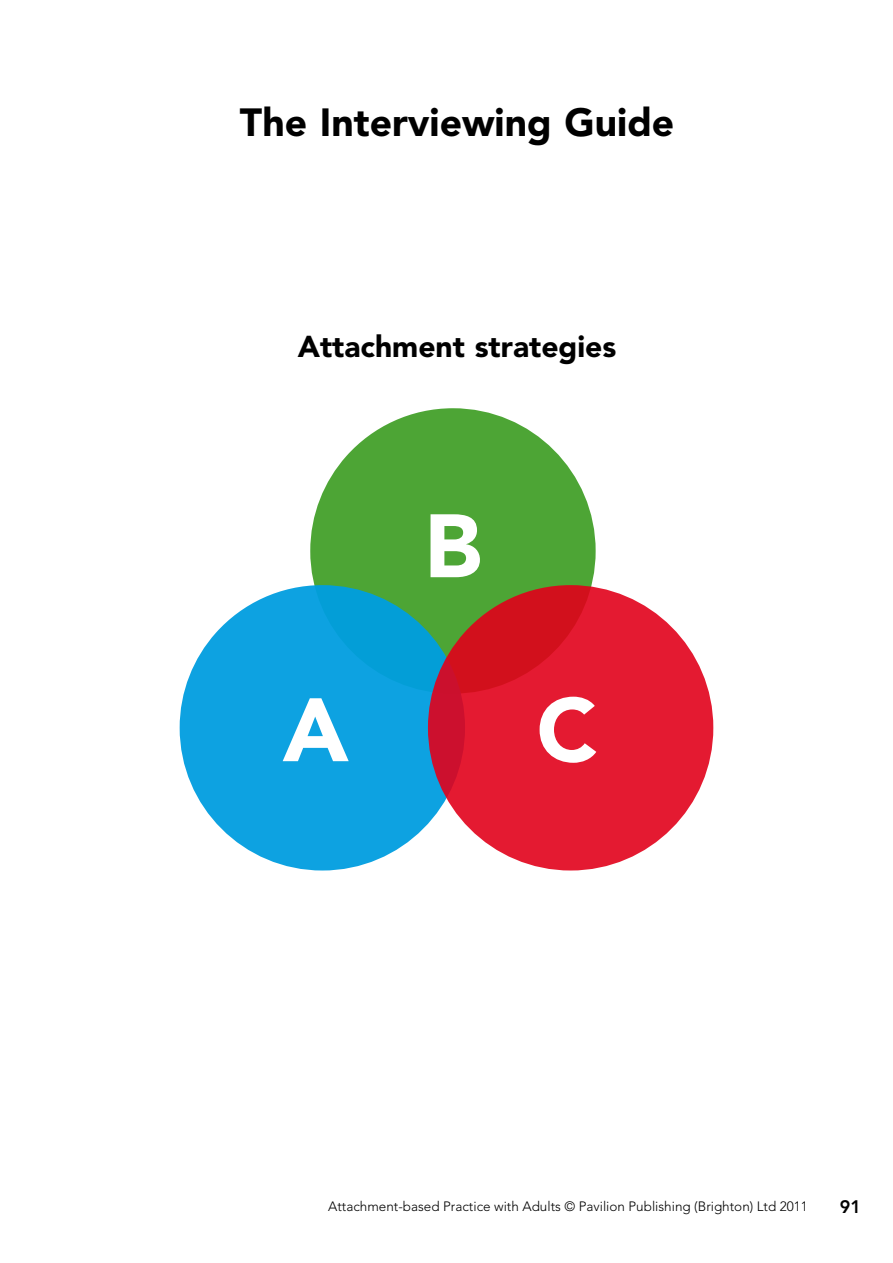
<style>
.page{position:relative;width:893px;height:1263px;background:#fff}
.page>*{position:absolute;margin:0;border:0;box-sizing:border-box;transform-origin:0 0}
.t1{font:900 88.8px "Avenir";color:#fff}
.t2{font:900 39px "Avenir";color:#000}
.t3{font:900 30px "Avenir";color:#000}
.t4{font:800 18px "Avenir";color:#000}
.t5{font:300 13.5px "Avenir";color:#000}
</style>
<div class="page">
<svg style="left:310px;top:408px;width:286px;height:177px;fill:#4da535"></svg>
<svg style="left:180px;top:585px;width:248px;height:285px;background:#2faee0"></svg>
<svg style="left:428px;top:585px;width:285px;height:285px;background:#d94350"></svg>
<h2 class="t2" style="left:240px;top:99px;width:436px">The Interviewing Guide</h2>
<h3 class="t3" style="left:298px;top:328px;width:320px">Attachment strategies</h3>
<h1 class="t1" style="left:283px;top:676px;width:67px">A</h1>
<h1 class="t1" style="left:424px;top:493px;width:59px">B</h1>
<h1 class="t1" style="left:537px;top:676px;width:62px">C</h1>
<p class="t5" style="left:328px;top:1198px;width:481px">Attachment-based Practice with Adults © Pavilion Publishing (Brighton) Ltd 2011</p>
<h3 class="t4" style="left:840px;top:1196px;width:23px">91</h3>
</div>
